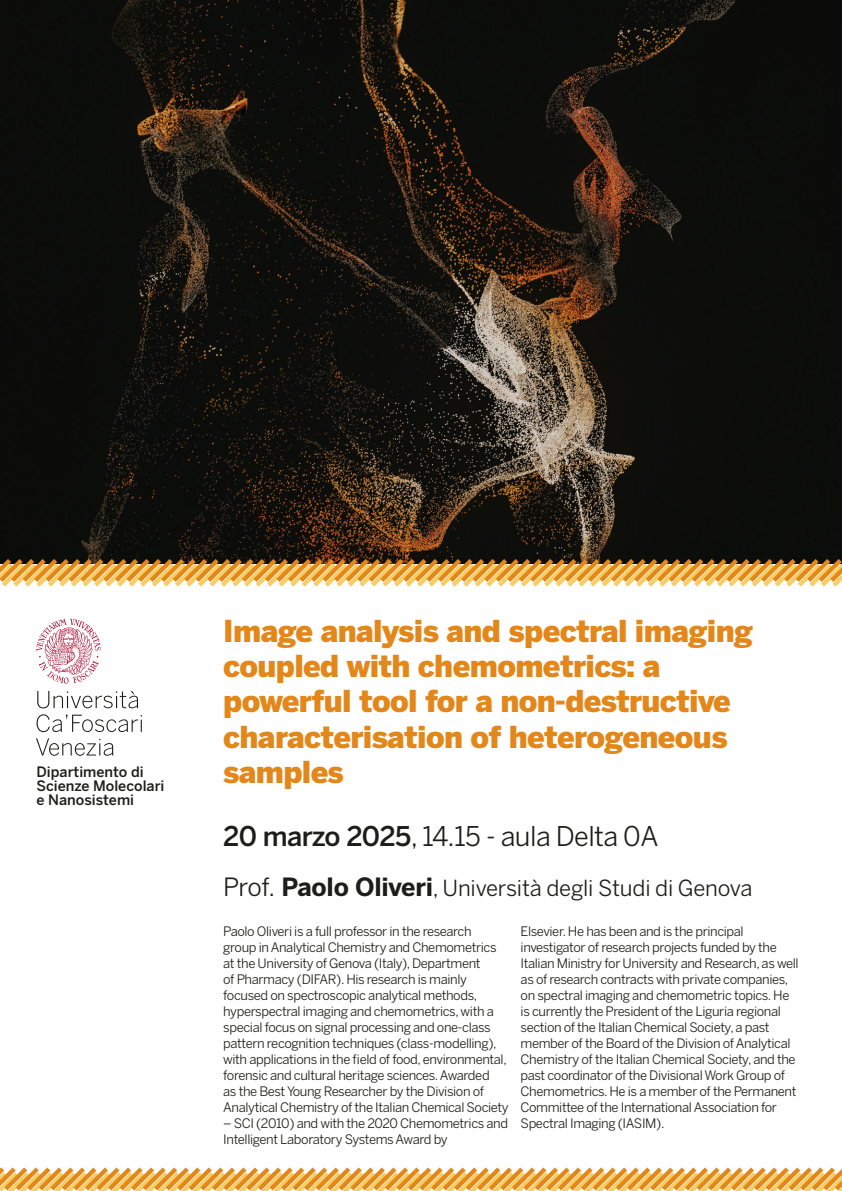
<style>
.page{position:relative;width:842px;height:1191px;background:#fff}
.page>*{position:absolute;margin:0;border:0;box-sizing:border-box;transform-origin:0 0}
.t1{font:900 30px/35px "Benton Sans";letter-spacing:-.02em;color:#e3871a}
.t2{font:27px "Benton Sans";letter-spacing:-.02em;color:#1d1d1b}
.t3{font:22px "Benton Sans";letter-spacing:-.01em;color:#1d1d1b}
.t4{font:500 14.3px/14.3px "Benton Sans";color:#1d1d1b}
.t5{font:13px/16px "Benton Sans";letter-spacing:-.03em;color:#1d1d1b}
.s1{font-weight:500}
.s2{font-size:25px}
.s3{font-weight:700;font-size:25px}
</style>
<div class="page">
<img style="left:0;top:0;width:842px;height:554px">
<svg style="left:0;top:554px;width:842px;height:33px"></svg>
<svg style="left:0;top:1167px;width:842px;height:24px"></svg>
<svg style="left:37px;top:691px;width:101px;height:17px"></svg>
<svg style="left:37px;top:714px;width:105px;height:18px"></svg>
<svg style="left:36px;top:738px;width:78px;height:17px"></svg>
<svg style="left:36px;top:619px;width:65px;height:64px"></svg>
<p class="t4" style="left:37px;top:764px;width:129px">Dipartimento di<br>Scienze Molecolari e Nanosistemi</p>
<h1 class="t1" style="left:223px;top:613px;width:531px">Image analysis and spectral imaging coupled with chemometrics: a powerful tool for a non-destructive characterisation of heterogeneous samples</h1>
<h2 class="t2" style="left:223px;top:820px;width:437px"><span class="s1">20 marzo 2025</span>, 14.15 - aula Delta 0A</h2>
<h3 class="t3" style="left:223px;top:875px;width:531px"><span class="s2">Prof.</span> <span class="s3">Paolo Oliveri</span>, Università degli Studi di Genova</h3>
<p class="t5" style="left:223px;top:922px;width:287px">Paolo Oliveri is a full professor in the research<br>group in Analytical Chemistry and Chemometrics at the University of Genova (Italy), Department<br>of Pharmacy (DIFAR). His research is mainly focused on spectroscopic analytical methods, hyperspectral imaging and chemometrics, with a special focus on signal processing and one-class pattern recognition techniques (class-modelling), with applications in the field of food, environmental, forensic and cultural heritage sciences. Awarded<br>as the Best Young Researcher by the Division of Analytical Chemistry of the Italian Chemical Society</p>
<p class="t5" style="left:223px;top:1114px;width:286px">– SCI (2010) and with the 2020 Chemometrics and<br>Intelligent Laboratory Systems Award by</p>
<p class="t5" style="left:521px;top:922px;width:280px">Elsevier. He has been and is the principal investigator of research projects funded by the Italian Ministry for University and Research, as well as of research contracts with private companies, on spectral imaging and chemometric topics. He is currently the President of the Liguria regional section of the Italian Chemical Society, a past member of the Board of the Division of Analytical Chemistry of the Italian Chemical Society, and the past coordinator of the Divisional Work Group of Chemometrics. He is a member of the Permanent Committee of the International Association for Spectral Imaging (IASIM).</p>
</div>
